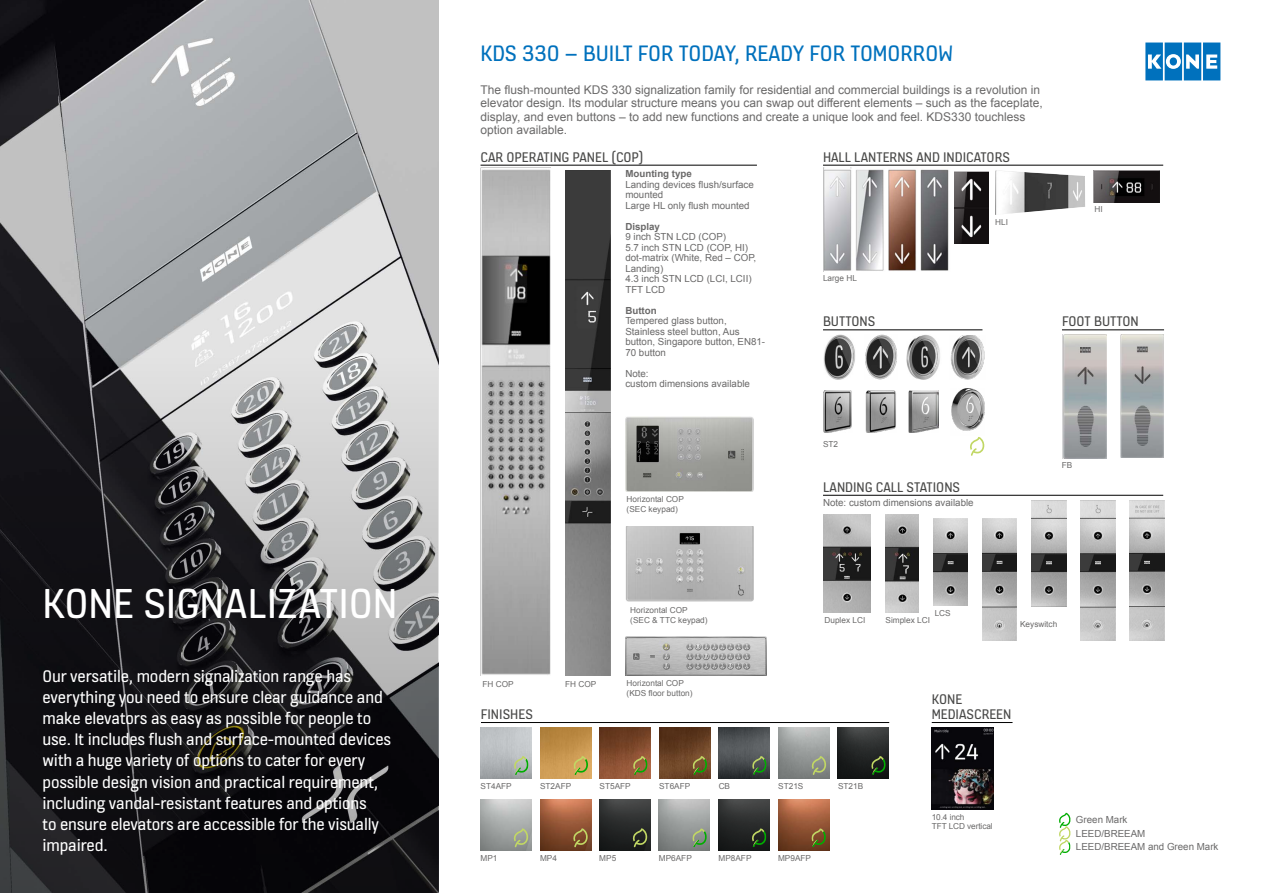
<style>
.page{position:relative;width:1263px;height:893px;background:#fff}
.page>*{position:absolute;margin:0;border:0;box-sizing:border-box;transform-origin:0 0}
.t1{font:45px "KONE Information v 13";letter-spacing:-.005em;color:#fff}
.t2{font:24px "KONE Information v 13";color:#0071bd}
.t3{font:18px/21px "KONE Information v 13";letter-spacing:-.01em;color:#fff}
.t4{font:15px/15px "KONE Information v 13";color:#494948}
.t5{font:12px/13.5px "Arial";color:#6a6969}
.t6{font:9.75px/10.5px "Arial";color:#6a6969}
.t7{font:700 9.75px "Arial";color:#6a6969}
.t8{font:8.25px/9.8px "Arial";color:#6a6969}
</style>
<div class="page">
<img style="left:0;top:0;width:438px;height:357px">
<svg style="left:0;top:357px;width:438px;height:536px;background:#414144"></svg>
<hr style="left:480px;top:165px;width:277px;height:1px;background:#000">
<hr style="left:823px;top:165px;width:340px;height:1px;background:#000">
<img style="left:954px;top:171px;width:34px;height:73px">
<img style="left:995px;top:170px;width:90px;height:45px">
<img style="left:823px;top:168px;width:126px;height:104px">
<img style="left:1094px;top:170px;width:65px;height:32px">
<hr style="left:1062px;top:330px;width:102px;height:1px;background:#000">
<img style="left:1120px;top:335px;width:43px;height:122px">
<img style="left:1062px;top:335px;width:44px;height:123px">
<svg style="left:1145px;top:43px;width:75px;height:37px"></svg>
<img style="left:565px;top:170px;width:45px;height:506px">
<img style="left:480px;top:168px;width:70px;height:508px">
<img style="left:625px;top:637px;width:141px;height:39px">
<img style="left:625px;top:417px;width:129px;height:75px">
<img style="left:625px;top:526px;width:129px;height:76px">
<hr style="left:481px;top:722px;width:408px;height:1px;background:#000">
<img style="left:540px;top:727px;width:51px;height:51px">
<img style="left:600px;top:727px;width:51px;height:51px">
<img style="left:659px;top:727px;width:51px;height:51px">
<img style="left:719px;top:727px;width:51px;height:51px">
<svg style="left:514px;top:756px;width:14px;height:19px"></svg>
<svg style="left:573px;top:756px;width:15px;height:19px"></svg>
<svg style="left:633px;top:756px;width:15px;height:19px"></svg>
<svg style="left:693px;top:756px;width:14px;height:19px"></svg>
<svg style="left:752px;top:756px;width:15px;height:19px"></svg>
<img style="left:838px;top:727px;width:51px;height:51px">
<svg style="left:871px;top:756px;width:15px;height:19px"></svg>
<img style="left:718px;top:800px;width:51px;height:51px">
<img style="left:778px;top:800px;width:51px;height:51px">
<svg style="left:692px;top:828px;width:15px;height:19px"></svg>
<svg style="left:752px;top:828px;width:14px;height:19px"></svg>
<svg style="left:811px;top:828px;width:15px;height:19px"></svg>
<img style="left:540px;top:800px;width:51px;height:51px">
<img style="left:599px;top:800px;width:51px;height:51px">
<svg style="left:633px;top:828px;width:14px;height:19px"></svg>
<svg style="left:573px;top:828px;width:15px;height:19px"></svg>
<svg style="left:514px;top:828px;width:14px;height:19px"></svg>
<svg style="left:812px;top:756px;width:14px;height:19px"></svg>
<hr style="left:823px;top:330px;width:159px;height:1px;background:#000">
<img style="left:823px;top:335px;width:32px;height:45px">
<img style="left:865px;top:335px;width:32px;height:44px">
<img style="left:906px;top:335px;width:34px;height:45px">
<img style="left:950px;top:335px;width:35px;height:44px">
<img style="left:823px;top:390px;width:29px;height:43px">
<img style="left:865px;top:391px;width:31px;height:42px">
<img style="left:908px;top:391px;width:31px;height:42px">
<img style="left:951px;top:388px;width:33px;height:43px">
<svg style="left:970px;top:437px;width:14px;height:19px"></svg>
<svg style="left:1059px;top:813px;width:11px;height:42px"></svg>
<img style="left:932px;top:727px;width:61px;height:82px">
<hr style="left:932px;top:722px;width:80px;height:1px;background:#000">
<img style="left:823px;top:514px;width:48px;height:98px">
<img style="left:885px;top:514px;width:34px;height:98px">
<img style="left:933px;top:518px;width:35px;height:87px">
<img style="left:982px;top:518px;width:35px;height:123px">
<img style="left:1081px;top:500px;width:34px;height:141px">
<img style="left:1130px;top:500px;width:34px;height:141px">
<img style="left:1032px;top:500px;width:34px;height:106px">
<hr style="left:823px;top:495px;width:340px;height:1px;background:#000">
<h1 class="t1" style="left:43px;top:573px;width:356px">KONE SIGNALIZATION</h1>
<p class="t3" style="left:43px;top:665px;width:350px">Our versatile, modern signalization range has everything you need to ensure clear guidance and make elevators as easy as possible for people to use. It includes flush and surface-mounted devices with a huge variety of options to cater for every possible design vision and practical requirement, including vandal-resistant features and options<br>to ensure elevators are accessible for the visually impaired.</p>
<h2 class="t2" style="left:480px;top:37px;width:474px">KDS 330 – BUILT FOR TODAY, READY FOR TOMORROW</h2>
<p class="t5" style="left:480px;top:83px;width:564px">The flush-mounted KDS 330 signalization family for residential and commercial buildings is a revolution in elevator design. Its modular structure means you can swap out different elements – such as the faceplate, display, and even buttons – to add new functions and create a unique look and feel. KDS330 touchless option available.</p>
<p class="t4" style="left:823px;top:149px;width:188px">HALL LANTERNS AND INDICATORS</p>
<p class="t4" style="left:480px;top:149px;width:164px">CAR OPERATING PANEL (COP)</p>
<p class="t7" style="left:625px;top:167px;width:68px">Mounting type</p>
<p class="t6" style="left:625px;top:179px;width:130px">Landing devices flush/surface mounted<br>Large HL only flush mounted</p>
<p class="t7" style="left:625px;top:220px;width:36px">Display</p>
<p class="t6" style="left:625px;top:232px;width:132px">9 inch STN LCD (COP)<br>5.7 inch STN LCD (COP, HI) dot-matrix (White, Red – COP,<br>Landing)<br>4.3 inch STN LCD (LCI, LCII)<br>TFT LCD</p>
<p class="t7" style="left:625px;top:304px;width:33px">Button</p>
<p class="t6" style="left:625px;top:316px;width:141px">Tempered glass button,<br>Stainless steel button, Aus button, Singapore button, EN81-<br>70 button</p>
<p class="t6" style="left:625px;top:368px;width:126px">Note:<br>custom dimensions available</p>
<p class="t8" style="left:823px;top:274px;width:35px">Large HL</p>
<p class="t4" style="left:823px;top:313px;width:54px">BUTTONS</p>
<p class="t8" style="left:995px;top:217px;width:14px">HLI</p>
<p class="t8" style="left:1094px;top:204px;width:10px">HI</p>
<p class="t4" style="left:1062px;top:313px;width:78px">FOOT BUTTON</p>
<p class="t8" style="left:627px;top:495px;width:59px">Horizontal COP (SEC keypad)</p>
<p class="t8" style="left:823px;top:439px;width:17px">ST2</p>
<p class="t4" style="left:823px;top:479px;width:139px">LANDING CALL STATIONS</p>
<p class="t6" style="left:823px;top:498px;width:152px">Note: custom dimensions available</p>
<p class="t8" style="left:1062px;top:461px;width:12px">FB</p>
<p class="t8" style="left:630px;top:605px;width:79px">Horizontal COP (SEC &amp; TTC keypad)</p>
<p class="t8" style="left:483px;top:679px;width:33px">FH COP</p>
<p class="t8" style="left:565px;top:679px;width:33px">FH COP</p>
<p class="t8" style="left:627px;top:679px;width:68px">Horizontal COP (KDS floor button)</p>
<p class="t4" style="left:481px;top:706px;width:53px">FINISHES</p>
<p class="t8" style="left:935px;top:608px;width:18px">LCS</p>
<p class="t8" style="left:824px;top:616px;width:42px">Duplex LCI</p>
<p class="t8" style="left:885px;top:616px;width:46px">Simplex LCI</p>
<p class="t8" style="left:1020px;top:619px;width:39px">Keyswitch</p>
<p class="t4" style="left:932px;top:691px;width:81px">KONE<br>MEDIASCREEN</p>
<p class="t8" style="left:480px;top:781px;width:33px">ST4AFP</p>
<p class="t8" style="left:540px;top:781px;width:33px">ST2AFP</p>
<p class="t8" style="left:600px;top:781px;width:33px">ST5AFP</p>
<p class="t8" style="left:659px;top:781px;width:33px">ST6AFP</p>
<p class="t8" style="left:719px;top:781px;width:13px">CB</p>
<p class="t8" style="left:778px;top:781px;width:27px">ST21S</p>
<p class="t8" style="left:838px;top:781px;width:27px">ST21B</p>
<p class="t8" style="left:480px;top:853px;width:18px">MP1</p>
<p class="t8" style="left:540px;top:853px;width:18px">MP4</p>
<p class="t8" style="left:599px;top:853px;width:18px">MP5</p>
<p class="t8" style="left:659px;top:853px;width:35px">MP6AFP</p>
<p class="t8" style="left:718px;top:853px;width:35px">MP8AFP</p>
<p class="t8" style="left:778px;top:853px;width:35px">MP9AFP</p>
<p class="t8" style="left:932px;top:812px;width:62px">10.4 inch<br>TFT LCD vertical</p>
<p class="t6" style="left:1076px;top:813px;width:144px;line-height:13.5px">Green Mark<br>LEED/BREEAM<br>LEED/BREEAM and Green Mark</p>
</div>
